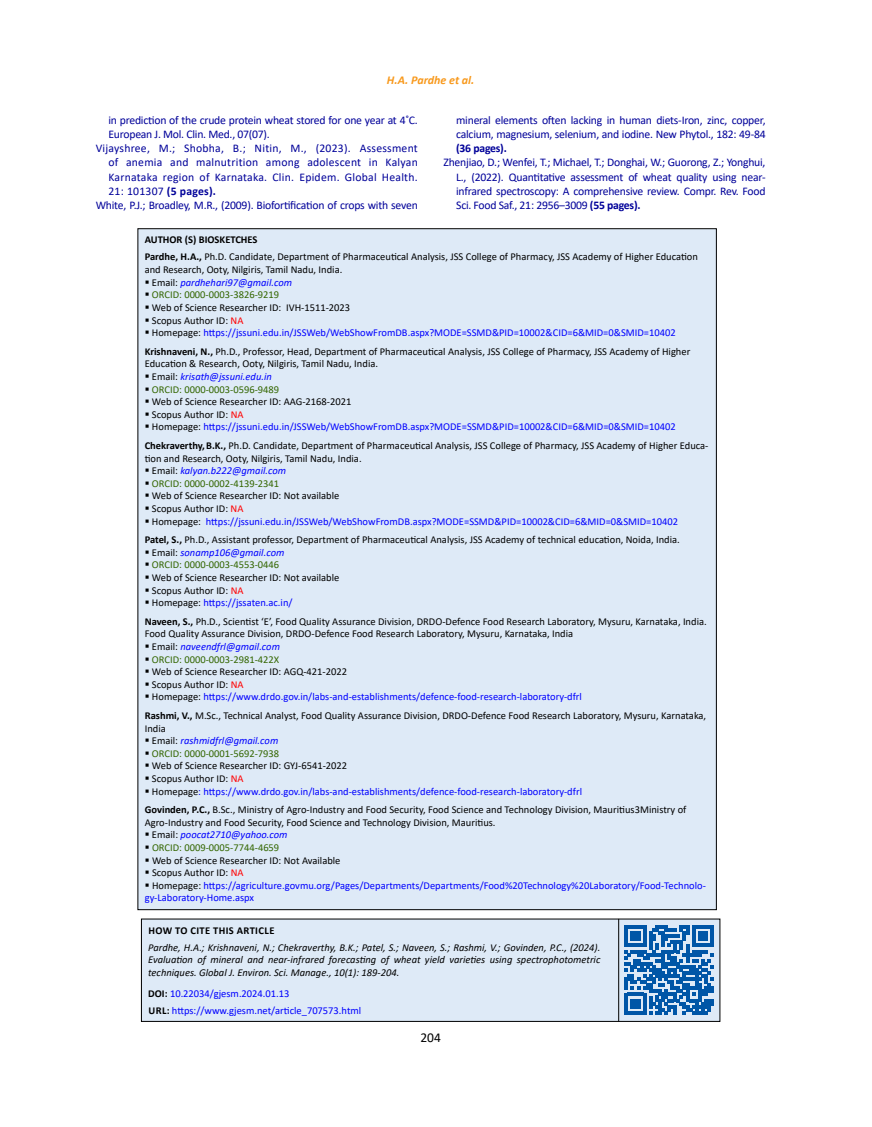
<style>
.page{position:relative;width:872px;height:1127px;background:#fff}
.page>*{position:absolute;margin:0;border:0;box-sizing:border-box;transform-origin:0 0}
.t1{font:13.5px "Calibri";color:#000}
.t2{font:italic 700 12px "Calibri";color:#f8991d}
.t3{font:11.7px/14.2px "Calibri";letter-spacing:-.02em;color:#009}
.t4{font:11.7px "Calibri";letter-spacing:.02em;color:#009}
.t5{font:700 11.7px "Calibri";letter-spacing:-.02em;color:#009}
.t6{font:10.5px/18.6px "Calibri";color:#000}
.t7{font:italic 10.5px/12.6px "Calibri";color:#000;text-align:justify}
.t8{font:10.5px/12.6px "Calibri";color:#00f}
.t9{font:italic 10.5px "Calibri";color:#00f}
.t10{font:10.5px "Calibri";color:#360}
.t11{font:700 10.5px "Calibri";letter-spacing:.04em;color:#000}
.s1{font-weight:700}
.s2{color:#000}
.s3{font-style:normal;color:#000}
.s4{color:#f00}
.s5{color:#00f}
.s6{font-weight:700;color:#000}
</style>
<div class="page">
<div style="left:138px;top:229px;width:578px;height:680px;background:#deeaf7"></div>
<div style="left:141px;top:919px;width:579px;height:102px;background:#deeaf7"></div>
<div style="left:141px;top:918px;width:579px;height:104px;border:1px solid #000"></div>
<hr style="left:618px;top:919px;width:1px;height:102px;background:#000">
<svg style="left:625px;top:925px;width:88px;height:89px"></svg>
<p class="t2" style="left:387px;top:72px;width:89px">H.A. Pardhe et al.</p>
<p class="t3" style="left:108px;top:112px;width:311px">in prediction of the crude protein wheat stored for one year at 4˚C.</p>
<p class="t3" style="left:108px;top:127px;width:163px">European J. Mol. Clin. Med., 07(07).</p>
<p class="t4" style="left:96px;top:140px;width:324px">Vijayshree, M.; Shobha, B.; Nitin, M., (2023). Assessment</p>
<p class="t4" style="left:108px;top:154px;width:311px">of anemia and malnutrition among adolescent in Kalyan</p>
<p class="t4" style="left:108px;top:169px;width:311px">Karnataka region of Karnataka. Clin. Epidem. Global Health.</p>
<p class="t4" style="left:108px;top:183px;width:109px">21: 101307 <span class="s1">(5 pages).</span></p>
<p class="t3" style="left:96px;top:198px;width:324px">White, P.J.; Broadley, M.R., (2009). Biofortification of crops with seven</p>
<p class="t3" style="left:456px;top:112px;width:311px">mineral elements often lacking in human diets-Iron, zinc, copper, calcium, magnesium, selenium, and iodine. New Phytol., 182: 49-84</p>
<p class="t5" style="left:456px;top:140px;width:52px">(36 pages).</p>
<p class="t3" style="left:456px;top:155px;width:311px;text-align:justify;text-indent:-13px">Zhenjiao, D.; Wenfei, T.; Michael, T.; Donghai, W.; Guorong, Z.; Yonghui, L., (2022). Quantitative assessment of wheat quality using near&shy;infrared spectroscopy: A comprehensive review. Compr. Rev. Food Sci. Food Saf., 21: 2956–3009 <span class="s1">(55 pages).</span></p>
<p class="t6" style="left:145px;top:231px;width:555px;line-height:17.1px"><span class="s1">AUTHOR (S) BIOSKETCHES<br>Pardhe, H.A.,</span> Ph.D. Candidate, Department of Pharmaceutical Analysis, JSS College of Pharmacy, JSS Academy of Higher Education</p>
<p class="t6" style="left:145px;top:260px;width:199px">and Research, Ooty, Nilgiris, Tamil Nadu, India.</p>
<p class="t9" style="left:145px;top:275px;width:149px"><span class="s2">▪</span> <span class="s3">Email:</span> pardhehari97@gmail.com</p>
<p class="t10" style="left:145px;top:287px;width:136px"><span class="s2">▪</span> ORCID: 0000-0003-3826-9219</p>
<p class="t6" style="left:145px;top:298px;width:207px">▪ Web of Science Researcher ID: IVH-1511-2023</p>
<p class="t6" style="left:145px;top:310px;width:100px">▪ Scopus Author ID: <span class="s4">NA</span></p>
<p class="t6" style="left:145px;top:323px;width:547px">▪ Homepage: <span class="s5">https://jssuni.edu.in/JSSWeb/WebShowFromDB.aspx?MODE=SSMD&amp;PID=10002&amp;CID=6&amp;MID=0&amp;SMID=10402<br></span><span class="s1">Krishnaveni, N.,</span> Ph.D., Professor, Head, Department of Pharmaceutical Analysis, JSS College of Pharmacy, JSS Academy of Higher</p>
<p class="t6" style="left:145px;top:354px;width:235px">Education &amp; Research, Ooty, Nilgiris, Tamil Nadu, India.</p>
<p class="t9" style="left:145px;top:369px;width:129px"><span class="s2">▪</span> <span class="s3">Email:</span> krisath@jssuni.edu.in</p>
<p class="t10" style="left:145px;top:382px;width:136px"><span class="s2">▪</span> ORCID: 0000-0003-0596-9489</p>
<p class="t6" style="left:145px;top:392px;width:208px">▪ Web of Science Researcher ID: AAG-2168-2021</p>
<p class="t6" style="left:145px;top:405px;width:100px">▪ Scopus Author ID: <span class="s4">NA</span></p>
<p class="t6" style="left:145px;top:417px;width:565px">▪ Homepage: <span class="s5">https://jssuni.edu.in/JSSWeb/WebShowFromDB.aspx?MODE=SSMD&amp;PID=10002&amp;CID=6&amp;MID=0&amp;SMID=10402<br></span><span class="s1">Chekraverthy,B.K.,</span> Ph.D. Candidate, Department of Pharmaceutical Analysis, JSS College of Pharmacy, JSS Academy of Higher Educa-</p>
<p class="t6" style="left:145px;top:448px;width:218px">tion and Research, Ooty, Nilgiris, Tamil Nadu, India.</p>
<p class="t9" style="left:145px;top:463px;width:143px"><span class="s2">▪</span> <span class="s3">Email:</span> kalyan.b222@gmail.com</p>
<p class="t10" style="left:145px;top:476px;width:136px"><span class="s2">▪</span> ORCID: 0000-0002-4139-2341</p>
<p class="t6" style="left:145px;top:486px;width:196px">▪ Web of Science Researcher ID: Not available</p>
<p class="t6" style="left:145px;top:499px;width:100px">▪ Scopus Author ID: <span class="s4">NA</span></p>
<p class="t6" style="left:145px;top:511px;width:536px">▪ Homepage: <span class="s5">https://jssuni.edu.in/JSSWeb/WebShowFromDB.aspx?MODE=SSMD&amp;PID=10002&amp;CID=6&amp;MID=0&amp;SMID=10402<br></span><span class="s1">Patel, S.,</span> Ph.D., Assistant professor, Department of Pharmaceutical Analysis, JSS Academy of technical education, Noida, India.</p>
<p class="t9" style="left:145px;top:545px;width:141px"><span class="s2">▪</span> <span class="s3">Email:</span> sonamp106@gmail.com</p>
<p class="t10" style="left:145px;top:557px;width:136px"><span class="s2">▪</span> ORCID: 0000-0003-4553-0446</p>
<p class="t6" style="left:145px;top:568px;width:196px">▪ Web of Science Researcher ID: Not available</p>
<p class="t6" style="left:145px;top:580px;width:100px">▪ Scopus Author ID: <span class="s4">NA</span></p>
<p class="t6" style="left:145px;top:593px;width:563px">▪ Homepage: <span class="s5">https://jssaten.ac.in/<br></span><span class="s1">Naveen, S.,</span> Ph.D., Scientist ‘E’, Food Quality Assurance Division, DRDO-Defence Food Research Laboratory, Mysuru, Karnataka, India.</p>
<p class="t6" style="left:145px;top:624px;width:430px">Food Quality Assurance Division, DRDO-Defence Food Research Laboratory, Mysuru, Karnataka, India</p>
<p class="t9" style="left:145px;top:639px;width:137px"><span class="s2">▪</span> <span class="s3">Email:</span> naveendfrl@gmail.com</p>
<p class="t10" style="left:145px;top:652px;width:136px"><span class="s2">▪</span> ORCID: 0000-0003-2981-422X</p>
<p class="t6" style="left:145px;top:662px;width:204px">▪ Web of Science Researcher ID: AGQ-421-2022</p>
<p class="t6" style="left:145px;top:675px;width:100px">▪ Scopus Author ID: <span class="s4">NA</span></p>
<p class="t6" style="left:145px;top:687px;width:563px">▪ Homepage: <span class="s5">https://www.drdo.gov.in/labs-and-establishments/defence-food-research-laboratory-dfrl<br></span><span class="s1">Rashmi, V.,</span> M.Sc., Technical Analyst, Food Quality Assurance Division, DRDO-Defence Food Research Laboratory, Mysuru, Karnataka,</p>
<p class="t6" style="left:145px;top:718px;width:23px">India</p>
<p class="t9" style="left:145px;top:733px;width:135px"><span class="s2">▪</span> <span class="s3">Email:</span> rashmidfrl@gmail.com</p>
<p class="t10" style="left:145px;top:746px;width:136px"><span class="s2">▪</span> ORCID: 0000-0001-5692-7938</p>
<p class="t6" style="left:145px;top:756px;width:204px">▪ Web of Science Researcher ID: GYJ-6541-2022</p>
<p class="t6" style="left:145px;top:769px;width:100px">▪ Scopus Author ID: <span class="s4">NA</span></p>
<p class="t6" style="left:145px;top:781px;width:543px">▪ Homepage<span class="s5">: https://www.drdo.gov.in/labs-and-establishments/defence-food-research-laboratory-dfrl<br></span><span class="s1">Govinden, P.C.,</span> B.Sc., Ministry of Agro-Industry and Food Security, Food Science and Technology Division, Mauritius3Ministry of</p>
<p class="t6" style="left:145px;top:813px;width:352px">Agro-Industry and Food Security, Food Science and Technology Division, Mauritius.</p>
<p class="t9" style="left:145px;top:827px;width:144px"><span class="s2">▪</span> <span class="s3">Email:</span> poocat2710@yahoo.com</p>
<p class="t10" style="left:145px;top:840px;width:136px"><span class="s2">▪</span> ORCID: 0009-0005-7744-4659</p>
<p class="t6" style="left:145px;top:850px;width:197px">▪ Web of Science Researcher ID: Not Available</p>
<p class="t6" style="left:145px;top:863px;width:100px">▪ Scopus Author ID: <span class="s4">NA</span></p>
<p class="t8" style="left:145px;top:879px;width:562px"><span class="s2">▪ Homepage:</span> https://agriculture.govmu.org/Pages/Departments/Departments/Food%20Technology%20Laboratory/Food-Technolo&shy;gy-Laboratory-Home.aspx</p>
<p class="t11" style="left:148px;top:923px;width:127px">HOW TO CITE THIS ARTICLE</p>
<p class="t7" style="left:148px;top:940px;width:453px">Pardhe, H.A.; Krishnaveni, N.; Chekraverthy, B.K.; Patel, S.; Naveen, S.; Rashmi, V.; Govinden, P.C., (2024).<br>Evaluation of mineral and near-infrared forecasting of wheat yield varieties using spectrophotometric techniques. Global J. Environ. Sci. Manage., 10(1): 189-204.</p>
<p class="t8" style="left:148px;top:985px;width:215px;line-height:17.1px"><span class="s6">DOI:</span> 10.22034/gjesm.2024.01.13<br><span class="s6">URL:</span> https://www.gjesm.net/article_707573.html</p>
<p class="t1" style="left:420px;top:1028px;width:22px">204</p>
</div>
